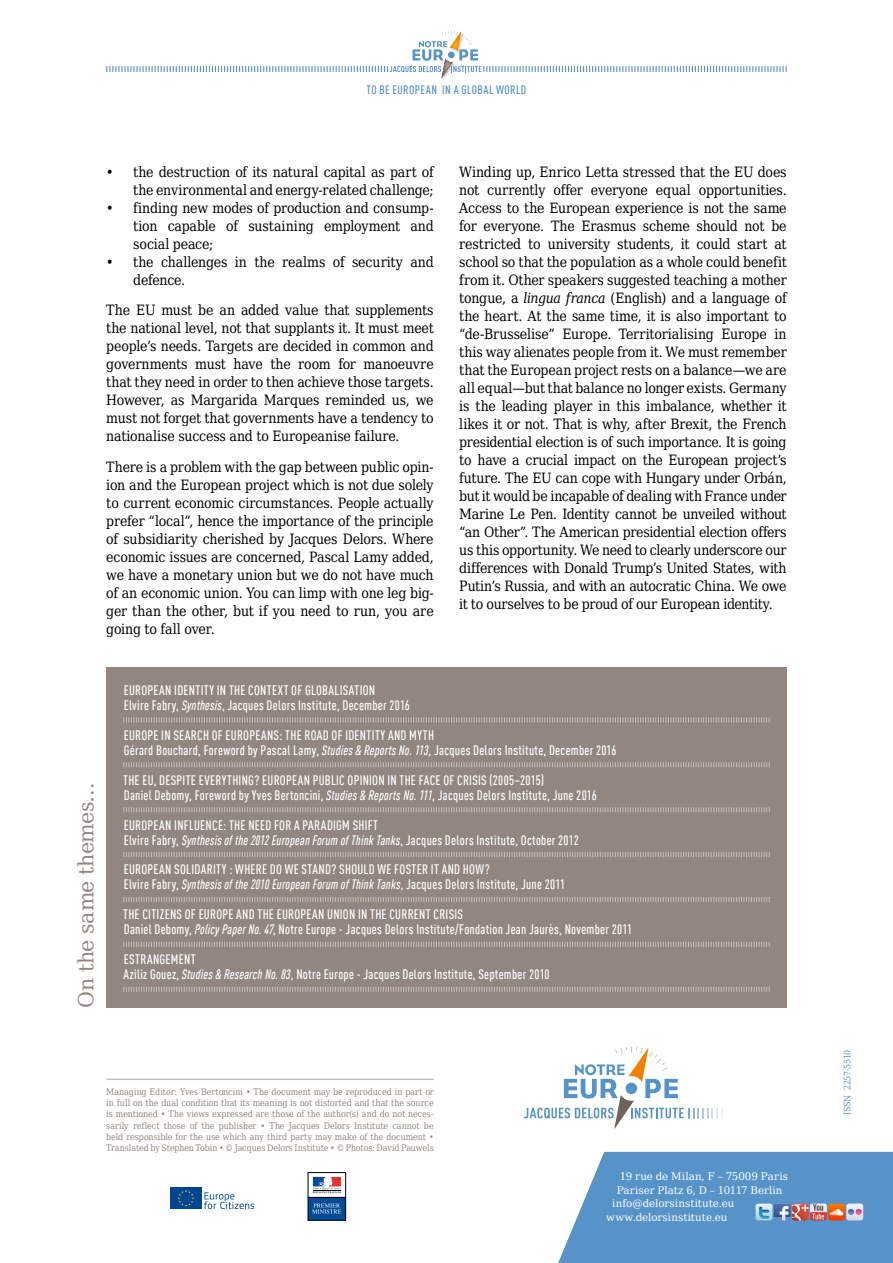
<style>
.page{position:relative;width:893px;height:1263px;background:#fff}
.page>*{position:absolute;margin:0;border:0;box-sizing:border-box;transform-origin:0 0}
.t1{font:21px "DejaVu Serif";letter-spacing:-.025em;color:#928681}
.t2{font:14.25px/18px "DejaVu Serif Condensed";letter-spacing:-.01em;color:#000;text-align:justify}
.t3{font:500 condensed 13.5px/15px "DIN Offc Pro";letter-spacing:.02em;color:#fff}
.t4{font:500 condensed 12px "DIN Offc Pro";color:#5693c9}
.t5{font:10.5px "DejaVu Serif";color:#fff}
.t6{font:9px/11.2px "DejaVu Serif Condensed";letter-spacing:-.015em;color:#928681;text-align:justify}
.t7{font:9px "DejaVu Serif Condensed";letter-spacing:-.02em;color:#5693c9}
.s1{font-style:italic}
</style>
<div class="page">
<svg style="left:558px;top:1152px;width:335px;height:111px;background:#629acc"></svg>
<hr style="left:106px;top:1078px;width:328px;height:2px;background:#c6bfbc">
<svg style="left:523px;top:1046px;width:199px;height:83px"></svg>
<svg style="left:106px;top:31px;width:681px;height:47px"></svg>
<img style="left:774px;top:1203px;width:89px;height:17px">
<img style="left:756px;top:1203px;width:16px;height:17px">
<div style="left:308px;top:1197px;width:38px;height:23px;background:#004b95"></div>
<div style="left:308px;top:1197px;width:38px;height:23px;border:1px solid #000"></div>
<div style="left:308px;top:1172px;width:38px;height:25px;border:1px solid #000"></div>
<svg style="left:313px;top:1177px;width:28px;height:16px"></svg>
<svg style="left:312px;top:1203px;width:29px;height:10px"></svg>
<div style="left:170px;top:1188px;width:32px;height:21px;background:#004494"></div>
<svg style="left:178px;top:1190px;width:16px;height:16px"></svg>
<svg style="left:204px;top:1192px;width:50px;height:17px"></svg>
<div style="left:106px;top:668px;width:681px;height:340px;background:#928681"></div>
<svg style="left:123px;top:717px;width:647px;height:6px"></svg>
<svg style="left:123px;top:762px;width:647px;height:6px"></svg>
<svg style="left:123px;top:807px;width:647px;height:6px"></svg>
<svg style="left:123px;top:852px;width:647px;height:5px"></svg>
<svg style="left:123px;top:897px;width:647px;height:5px"></svg>
<svg style="left:123px;top:942px;width:647px;height:5px"></svg>
<svg style="left:123px;top:986px;width:647px;height:6px"></svg>
<p class="t4" style="left:367px;top:81px;width:33px">tobeeuropean</p>
<p class="t4" style="left:442px;top:81px;width:26px">in aglobal</p>
<p class="t4" style="left:496px;top:81px;width:7px">world</p>
<p class="t2" style="left:106px;top:161px;width:329px;text-align:right">• the destruction of its natural capital as part of the environmental and energy-related challenge;</p>
<p class="t2" style="left:133px;top:197px;width:302px;text-indent:-27px">• finding new modes of production and consump&shy;tion capable of sustaining employment and social peace;</p>
<p class="t2" style="left:133px;top:251px;width:302px;text-indent:-27px">• the challenges in the realms of security and defence.</p>
<p class="t2" style="left:106px;top:300px;width:329px">The EU must be an added value that supplements the national level, not that supplants it. It must meet people’s needs. Targets are decided in common and governments must have the room for manoeuvre that they need in order to then achieve those targets.<br>However, as Margarida Marques reminded us, we must not forget that governments have a tendency to nationalise success and to Europeanise failure.</p>
<p class="t2" style="left:106px;top:457px;width:329px">There is a problem with the gap between public opin&shy;ion and the European project which is not due solely to current economic circumstances. People actually prefer “local”, hence the importance of the principle of subsidiarity cherished by Jacques Delors. Where economic issues are concerned, Pascal Lamy added, we have a monetary union but we do not have much of an economic union. You can limp with one leg big&shy;ger than the other, but if you need to run, you are going to fall over.</p>
<p class="t2" style="left:459px;top:161px;width:329px">Winding up, Enrico Letta stressed that the EU does not currently offer everyone equal opportunities.<br>Access to the European experience is not the same for everyone. The Erasmus scheme should not be restricted to university students, it could start at school so that the population as a whole could benefit from it. Other speakers suggested teaching a mother tongue, a <span class="s1">lingua franca</span> (English) and a language of the heart. At the same time, it is also important to “de-Brusselise” Europe. Territorialising Europe in this way alienates people from it. We must remember that the European project rests on a balance—we are all equal—but that balance no longer exists. Germany is the leading player in this imbalance, whether it likes it or not. That is why, after Brexit, the French presidential election is of such importance. It is going to have a crucial impact on the European project’s future. The EU can cope with Hungary under Orbán, but it would be incapable of dealing with France under Marine Le Pen. Identity cannot be unveiled without “an Other”. The American presidential election offers us this opportunity. We need to clearly underscore our differences with Donald Trump’s United States, with Putin’s Russia, and with an autocratic China. We owe it to ourselves to be proud of our European identity.</p>
<h1 class="t1" style="left:67px;top:1008px;width:227px;rotate:-90deg">On the same themes…</h1>
<p class="t3" style="left:124px;top:681px;width:288px">EUROPEAN IDENTITY IN THE CONTEXT OF GLOBALISATION<br>Elvire Fabry, <span class="s1">Synthesis</span>, Jacques Delors Institute, December 2016</p>
<p class="t3" style="left:124px;top:726px;width:494px">EUROPE IN SEARCH OF EUROPEANS: THE ROAD OF IDENTITY AND MYTH<br>Gérard Bouchard, Foreword by Pascal Lamy, <span class="s1">Studies &amp; Reports No. 113</span>, Jacques Delors Institute, December 2016</p>
<p class="t3" style="left:123px;top:771px;width:475px">THE EU, DESPITE EVERYTHING? EUROPEAN PUBLIC OPINION IN THE FACE OF CRISIS (2005–2015)<br>Daniel Debomy, Foreword by Yves Bertoncini, <span class="s1">Studies &amp; Reports No. 111</span>, Jacques Delors Institute, June 2016</p>
<p class="t3" style="left:124px;top:816px;width:456px">EUROPEAN INFLUENCE: THE NEED FOR A PARADIGM SHIFT<br>Elvire Fabry, <span class="s1">Synthesis of the 2012 European Forum of Think Tanks</span>, Jacques Delors Institute, October 2012</p>
<p class="t3" style="left:124px;top:861px;width:443px">EUROPEAN SOLIDARITY : WHERE DO WE STAND? SHOULD WE FOSTER IT AND HOW?<br>Elvire Fabry, <span class="s1">Synthesis of the 2010 European Forum of Think Tanks</span>, Jacques Delors Institute, June 2011</p>
<p class="t3" style="left:123px;top:906px;width:510px">THE CITIZENS OF EUROPE AND THE EUROPEAN UNION IN THE CURRENT CRISIS<br>Daniel Debomy, <span class="s1">Policy Paper No. 47</span>, Notre Europe - Jacques Delors Institute/Fondation Jean Jaurès, November 2011</p>
<p class="t3" style="left:124px;top:951px;width:427px">ESTRANGEMENT<br>Aziliz Gouez, <span class="s1">Studies &amp; Research No. 83</span>, Notre Europe - Jacques Delors Institute, September 2010</p>
<p class="t6" style="left:106px;top:1085px;width:329px">Managing Editor: Yves Bertoncini • The document may be reproduced in part or in full on the dual condition that its meaning is not distorted and that the source is mentioned • The views expressed are those of the author(s) and do not neces&shy;sarily reflect those of the publisher • The Jacques Delors Institute cannot be held responsible for the use which any third party may make of the document • Translated by Stephen Tobin • © Jacques Delors Institute • © Photos: David Pauwels</p>
<p class="t5" style="left:620px;top:1167px;width:170px">19 rue de Milan, F – 75009 Paris</p>
<p class="t5" style="left:617px;top:1180px;width:167px">Pariser Platz 6, D – 10117 Berlin</p>
<p class="t5" style="left:612px;top:1194px;width:124px">info@delorsinstitute.eu</p>
<p class="t5" style="left:606px;top:1207px;width:123px">www.delorsinstitute.eu</p>
<p class="t7" style="left:839px;top:1115px;width:67px;rotate:-90deg">ISSN 2257-5510</p>
</div>
